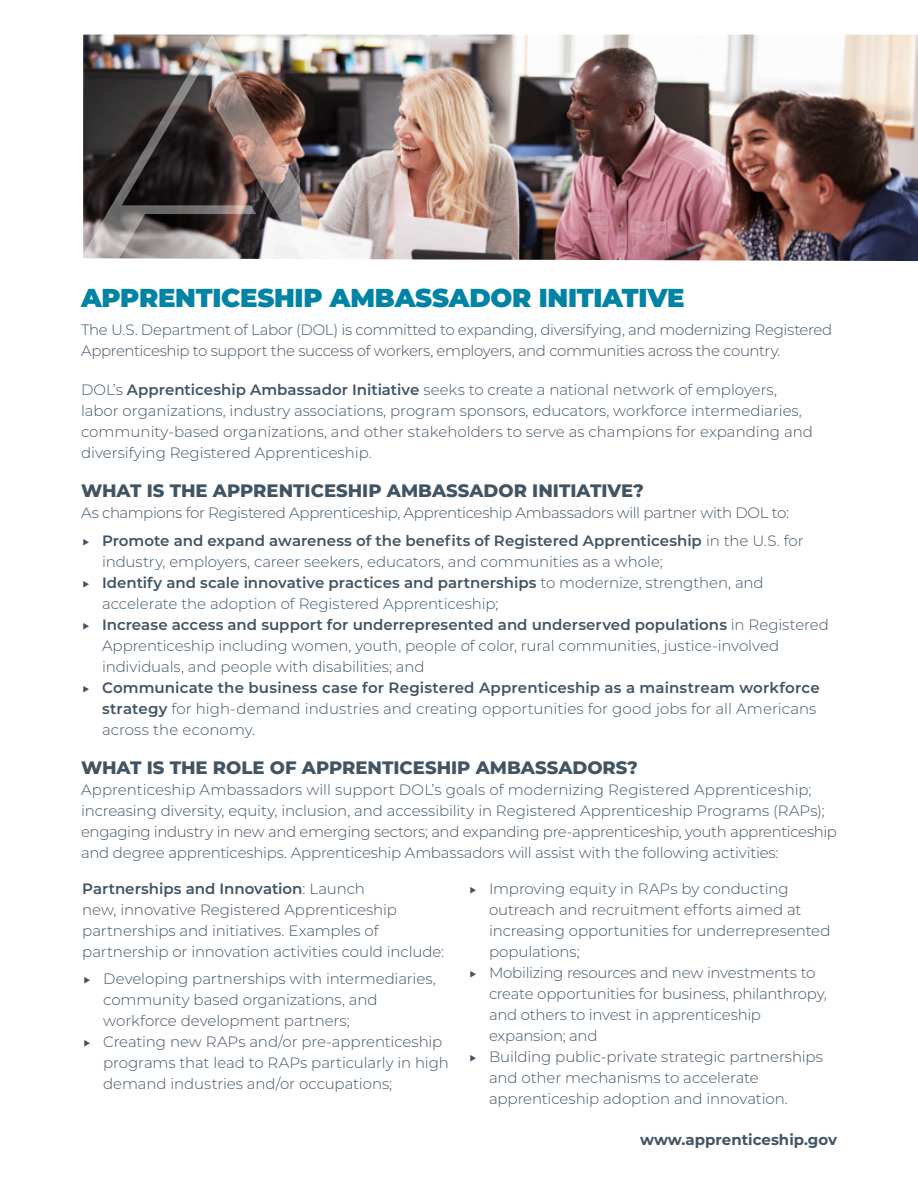
<style>
.page{position:relative;width:918px;height:1188px;background:#fff}
.page>*{position:absolute;margin:0;border:0;box-sizing:border-box;transform-origin:0 0}
.t1{font:900 25.8px "Montserrat";letter-spacing:-.01em;color:#0083a4}
.t2{font:800 18px "Montserrat";color:#415464}
.t3{font:300 15px/21px "Montserrat";letter-spacing:-.005em;color:#415465}
.t4{font:300 15px/21px "Montserrat";letter-spacing:-.025em;color:#415465}
.t5{font:700 15px "Montserrat";color:#415464}
.s1{font-weight:600}
</style>
<div class="page">
<img style="left:343px;top:35px;width:575px;height:226px">
<img style="left:83px;top:35px;width:260px;height:224px">
<p class="t1" style="left:81px;top:279px;width:605px">APPRENTICESHIP AMBASSADOR INITIATIVE</p>
<p class="t4" style="left:81px;top:319px;width:753px">The U.S. Department of Labor (DOL) is committed to expanding, diversifying, and modernizing Registered<br>Apprenticeship to support the success of workers, employers, and communities across the country.</p>
<p class="t3" style="left:81px;top:379px;width:733px">DOL’s <span class="s1">Apprenticeship Ambassador Initiative</span> seeks to create a national network of employers, labor organizations, industry associations, program sponsors, educators, workforce intermediaries, community-based organizations, and other stakeholders to serve as champions for expanding and diversifying Registered Apprenticeship.</p>
<p class="t2" style="left:81px;top:477px;width:564px">WHAT IS THE APPRENTICESHIP AMBASSADOR INITIATIVE?</p>
<p class="t4" style="left:81px;top:502px;width:710px">As champions for Registered Apprenticeship, Apprenticeship Ambassadors will partner with DOL to:</p>
<p class="t3" style="left:102px;top:530px;width:703px"><span class="s1">Promote and expand awareness of the benefits of Registered Apprenticeship</span> in the U.S. for industry, employers, career seekers, educators, and communities as a whole;</p>
<p class="t3" style="left:102px;top:572px;width:663px"><span class="s1">Identify and scale innovative practices and partnerships</span> to modernize, strengthen, and accelerate the adoption of Registered Apprenticeship;</p>
<p class="t3" style="left:102px;top:614px;width:728px"><span class="s1">Increase access and support for underrepresented and underserved populations</span> in Registered<br>Apprenticeship including women, youth, people of color, rural communities, justice-involved individuals, and people with disabilities; and</p>
<p class="t3" style="left:102px;top:677px;width:719px"><span class="s1">Communicate the business case for Registered Apprenticeship as a mainstream workforce strategy</span> for high-demand industries and creating opportunities for good jobs for all Americans across the economy.</p>
<h2 class="t2" style="left:81px;top:754px;width:558px">WHAT IS THE ROLE OF APPRENTICESHIP AMBASSADORS?</h2>
<p class="t3" style="left:81px;top:779px;width:758px">Apprenticeship Ambassadors will support DOL’s goals of modernizing Registered Apprenticeship; increasing diversity, equity, inclusion, and accessibility in Registered Apprenticeship Programs (RAPs); engaging industry in new and emerging sectors; and expanding pre-apprenticeship, youth apprenticeship and degree apprenticeships. Apprenticeship Ambassadors will assist with the following activities:</p>
<p class="t3" style="left:82px;top:877px;width:364px"><span class="s1">Partnerships and Innovation</span>: Launch<br>new, innovative Registered Apprenticeship partnerships and initiatives. Examples of partnership or innovation activities could include:</p>
<p class="t3" style="left:103px;top:968px;width:334px">Developing partnerships with intermediaries, community based organizations, and workforce development partners;</p>
<p class="t3" style="left:103px;top:1031px;width:347px">Creating new RAPs and/or pre-apprenticeship programs that lead to RAPs particularly in high demand industries and/or occupations;</p>
<p class="t3" style="left:489px;top:877px;width:343px">Improving equity in RAPs by conducting outreach and recruitment efforts aimed at increasing opportunities for underrepresented populations;</p>
<p class="t3" style="left:489px;top:961px;width:339px">Mobilizing resources and new investments to create opportunities for business, philanthropy, and others to invest in apprenticeship expansion; and</p>
<p class="t3" style="left:489px;top:1045px;width:335px">Building public-private strategic partnerships and other mechanisms to accelerate apprenticeship adoption and innovation.</p>
<p class="t5" style="left:640px;top:1128px;width:198px">www.apprenticeship.gov</p>
</div>
